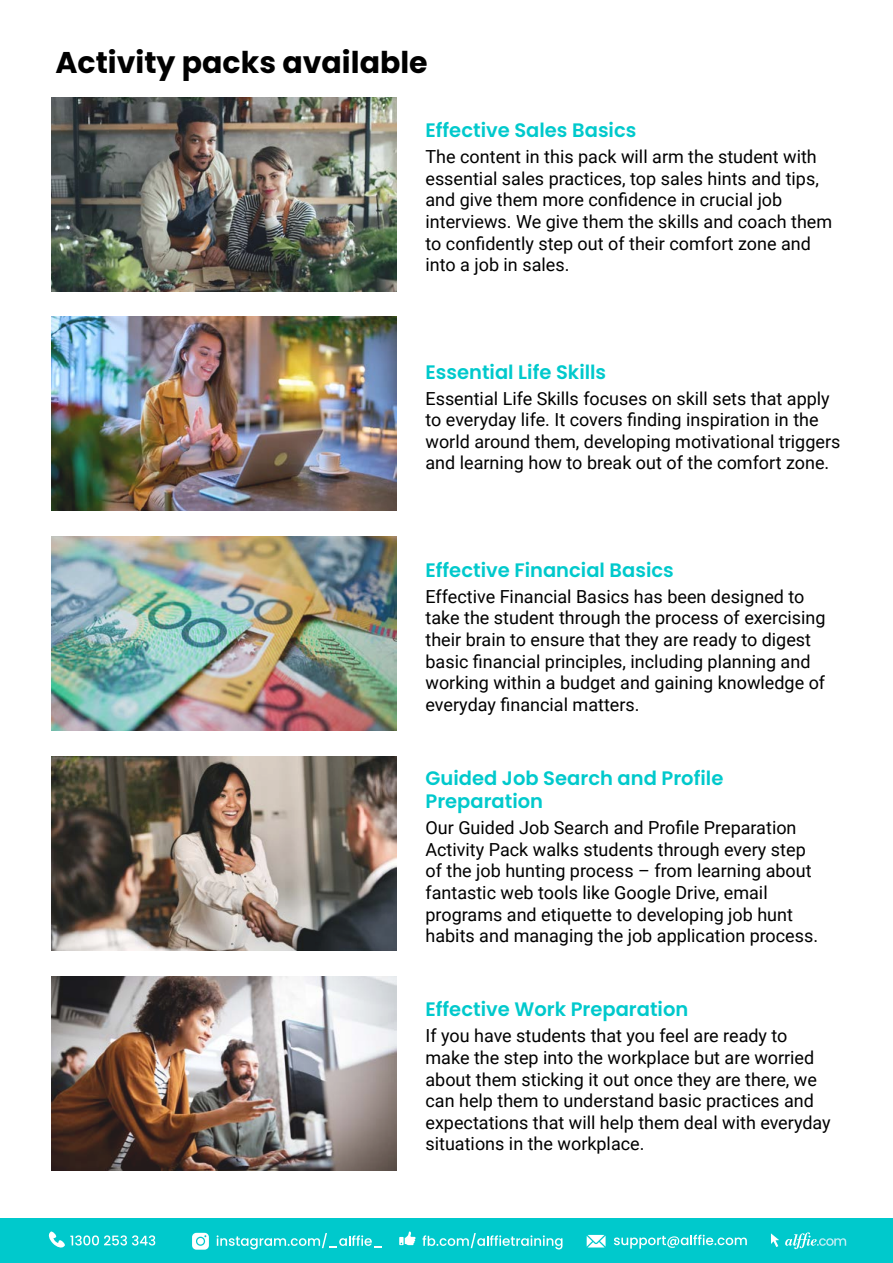
<style>
.page{position:relative;width:893px;height:1263px;background:#fff}
.page>*{position:absolute;margin:0;border:0;box-sizing:border-box;transform-origin:0 0}
.t1{font:700 30px "Poppins";color:#000}
.t2{font:600 19.5px/23.4px "Poppins";color:#00c9cc}
.t3{font:18px/21.6px "Roboto";color:#000}
</style>
<div class="page">
<div style="left:0;top:1219px;width:893px;height:44px;background:#00c9cc"></div>
<svg style="left:48px;top:1231px;width:107px;height:17px"></svg>
<svg style="left:614px;top:1235px;width:133px;height:13px"></svg>
<svg style="left:587px;top:1235px;width:19px;height:12px"></svg>
<svg style="left:785px;top:1232px;width:61px;height:17px"></svg>
<svg style="left:771px;top:1233px;width:8px;height:14px"></svg>
<svg style="left:422px;top:1233px;width:140px;height:16px"></svg>
<svg style="left:399px;top:1231px;width:17px;height:14px"></svg>
<svg style="left:217px;top:1233px;width:165px;height:16px"></svg>
<svg style="left:192px;top:1233px;width:17px;height:17px"></svg>
<img style="left:51px;top:97px;width:345px;height:194px">
<img style="left:51px;top:537px;width:345px;height:194px">
<img style="left:51px;top:976px;width:345px;height:194px">
<img style="left:51px;top:317px;width:345px;height:194px">
<img style="left:51px;top:756px;width:345px;height:194px">
<h1 class="t1" style="left:55px;top:45px;width:374px">Activity packs available</h1>
<p class="t2" style="left:425px;top:119px;width:212px">Effective Sales Basics</p>
<p class="t3" style="left:425px;top:145px;width:408px">The content in this pack will arm the student with essential sales practices, top sales hints and tips, and give them more confidence in crucial job interviews. We give them the skills and coach them to confidently step out of their comfort zone and into a job in sales.</p>
<p class="t2" style="left:425px;top:360px;width:182px">Essential Life Skills</p>
<p class="t3" style="left:425px;top:387px;width:416px">Essential Life Skills focuses on skill sets that apply to everyday life. It covers finding inspiration in the world around them, developing motivational triggers and learning how to break out of the comfort zone.</p>
<p class="t2" style="left:425px;top:558px;width:250px">Effective Financial Basics</p>
<p class="t3" style="left:425px;top:585px;width:402px">Effective Financial Basics has been designed to take the student through the process of exercising their brain to ensure that they are ready to digest basic financial principles, including planning and working within a budget and gaining knowledge of everyday financial matters.</p>
<p class="t2" style="left:425px;top:766px;width:299px">Guided Job Search and Profile<br>Preparation</p>
<p class="t3" style="left:425px;top:816px;width:394px">Our Guided Job Search and Profile Preparation Activity Pack walks students through every step of the job hunting process – from learning about fantastic web tools like Google Drive, email programs and etiquette to developing job hunt habits and managing the job application process.</p>
<p class="t2" style="left:425px;top:998px;width:264px">Effective Work Preparation</p>
<p class="t3" style="left:425px;top:1024px;width:407px">If you have students that you feel are ready to make the step into the workplace but are worried about them sticking it out once they are there, we can help them to understand basic practices and expectations that will help them deal with everyday situations in the workplace.</p>
</div>
